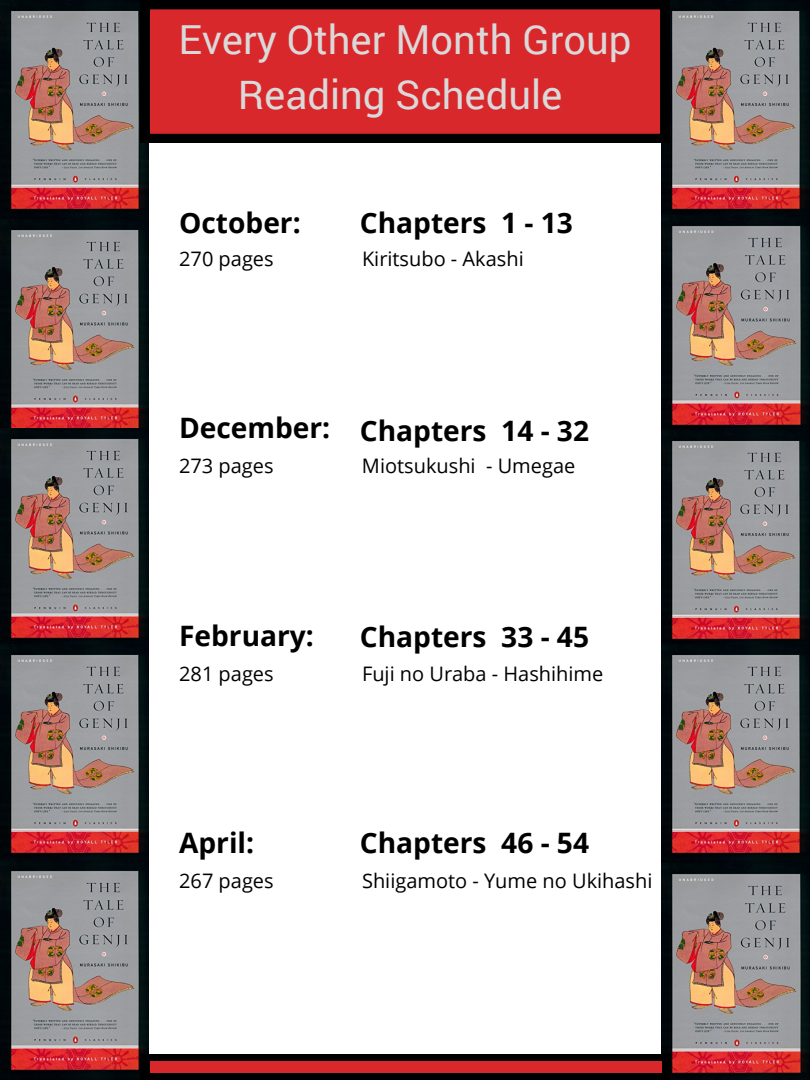
<style>
.page{position:relative;width:810px;height:1080px;background:#fff}
.page>*{position:absolute;margin:0;border:0;box-sizing:border-box;transform-origin:0 0}
.t1{font:40px/55.8px "Roboto";color:#d9d9d9;text-align:center}
.t2{font:700 28.12px "Open Sans";color:#000}
.t3{font:20px "Open Sans";color:#000}
</style>
<div class="page">
<img style="left:0;top:0;width:148px;height:428px">
<img style="left:0;top:428px;width:148px;height:216px">
<img style="left:0;top:644px;width:148px;height:216px">
<img style="left:0;top:860px;width:148px;height:220px">
<img style="left:662px;top:0;width:148px;height:216px">
<img style="left:662px;top:216px;width:148px;height:214px">
<img style="left:662px;top:430px;width:148px;height:214px">
<img style="left:662px;top:644px;width:148px;height:436px">
<svg style="left:141px;top:0;width:528px;height:143px;background:#b62124"></svg>
<div style="left:141px;top:1055px;width:528px;height:25px;background:#000"></div>
<div style="left:150px;top:1061px;width:512px;height:12px;background:#d9282c"></div>
<p class="t1" style="left:178px;top:10px;width:455px">Every Other Month Group<br>Reading Schedule</p>
<p class="t2" style="left:179px;top:203px;width:123px">October:</p>
<h2 class="t2" style="left:360px;top:203px;width:215px">Chapters 1 - 13</h2>
<p class="t3" style="left:179px;top:244px;width:96px">270 pages</p>
<p class="t3" style="left:362px;top:244px;width:163px">Kiritsubo - Akashi</p>
<h2 class="t2" style="left:179px;top:408px;width:153px">December:</h2>
<p class="t2" style="left:360px;top:411px;width:231px">Chapters 14 - 32</p>
<h2 class="t3" style="left:179px;top:452px;width:96px">273 pages</h2>
<h2 class="t3" style="left:362px;top:452px;width:215px">Miotsukushi - Umegae</h2>
<p class="t2" style="left:179px;top:616px;width:136px">February:</p>
<h2 class="t2" style="left:360px;top:617px;width:231px">Chapters 33 - 45</h2>
<p class="t3" style="left:179px;top:659px;width:96px">281 pages</p>
<p class="t3" style="left:362px;top:659px;width:243px">Fuji no Uraba - Hashihime</p>
<p class="t2" style="left:179px;top:823px;width:77px">April:</p>
<p class="t2" style="left:360px;top:823px;width:231px">Chapters 46 - 54</p>
<p class="t3" style="left:179px;top:867px;width:96px">267 pages</p>
<p class="t3" style="left:362px;top:867px;width:292px">Shiigamoto - Yume no Ukihashi</p>
</div>
